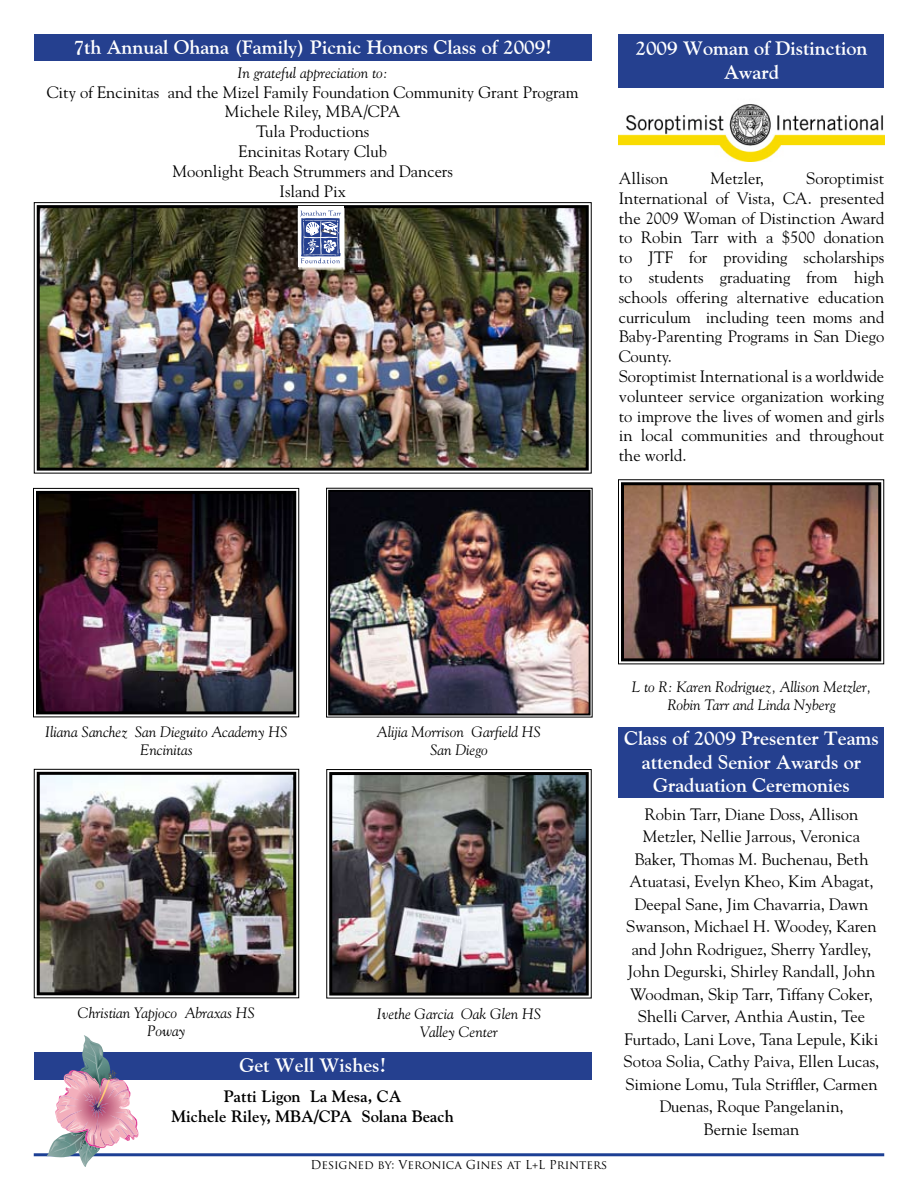
<style>
.page{position:relative;width:918px;height:1188px;background:#fff}
.page>*{position:absolute;margin:0;border:0;box-sizing:border-box;transform-origin:0 0}
.t1{font:700 19.5px/23.4px "Goudy Old Style BT";color:#fff;text-align:center}
.t2{font:16.5px/19.8px "Goudy";color:#000;text-align:center}
.t3{font:700 16.5px/19.8px "Goudy";color:#000;text-align:center}
.t4{font:italic 15px/18px "Goudy";color:#000;text-align:center}
.t5{font:12px "Trajan Pro";letter-spacing:-.01em;color:#000}
</style>
<div class="page">
<hr style="left:34px;top:1153px;width:850px;height:3px;background:#1c3f94">
<div style="left:34px;top:34px;width:558px;height:27px;background:#25408f"></div>
<div style="left:619px;top:727px;width:265px;height:71px;background:#25408f"></div>
<svg style="left:33px;top:487px;width:267px;height:231px;background:#7e7e7e"></svg>
<img style="left:35px;top:489px;width:263px;height:227px">
<svg style="left:326px;top:488px;width:267px;height:230px"></svg>
<img style="left:327px;top:489px;width:265px;height:227px">
<svg style="left:618px;top:479px;width:267px;height:186px;background:#7e7e7e"></svg>
<img style="left:620px;top:481px;width:263px;height:182px">
<svg style="left:33px;top:768px;width:267px;height:231px;background:#7e7e7e"></svg>
<img style="left:35px;top:770px;width:263px;height:227px">
<svg style="left:326px;top:769px;width:266px;height:230px;background:#7e7e7e"></svg>
<img style="left:328px;top:771px;width:262px;height:226px">
<div style="left:619px;top:34px;width:265px;height:54px;background:#25408f"></div>
<img style="left:619px;top:104px;width:265px;height:57px">
<div style="left:34px;top:1052px;width:558px;height:28px;background:#25408f"></div>
<svg style="left:33px;top:202px;width:559px;height:272px;background:#7e7e7e"></svg>
<img style="left:35px;top:204px;width:555px;height:268px">
<div style="left:298px;top:206px;width:46px;height:61px;background:#fff"></div>
<svg style="left:300px;top:211px;width:41px;height:52px"></svg>
<svg style="left:46px;top:1035px;width:92px;height:132px"></svg>
<p class="t1" style="left:74px;top:35px;width:480px">7th Annual Ohana (Family) Picnic Honors Class of 2009!</p>
<p class="t4" style="left:238px;top:63px;width:152px">In grateful appreciation to:</p>
<p class="t2" style="left:47px;top:81px;width:534px">City of Encinitas and the Mizel Family Foundation Community Grant Program<br>Michele Riley, MBA/CPA<br>Tula Productions<br>Encinitas Rotary Club<br>Moonlight Beach Strummers and Dancers<br>Island Pix</p>
<p class="t1" style="left:636px;top:37px;width:233px">2009 Woman of Distinction<br>Award</p>
<p class="t2" style="left:619px;top:168px;width:51px">Allison</p>
<p class="t2" style="left:710px;top:168px;width:55px">Metzler,</p>
<p class="t2" style="left:619px;top:168px;width:267px;text-align:left;text-indent:188px">Soroptimist<br>International of Vista, CA. presented the 2009 Woman of Distinction Award to Robin Tarr with a $500 donation to JTF for providing scholarships to students graduating from high schools offering alternative education curriculum including teen moms and<br>Baby-Parenting Programs in San Diego<br>County.<br>Soroptimist International is a worldwide volunteer service organization working to improve the lives of women and girls in local communities and throughout the world.</p>
<p class="t4" style="left:45px;top:722px;width:244px">Iliana Sanchez San Dieguito Academy HS<br>Encinitas</p>
<p class="t4" style="left:377px;top:722px;width:166px">Alijia Morrison Garfield HS<br>San Diego</p>
<p class="t4" style="left:78px;top:1003px;width:179px">Christian Yapjoco Abraxas HS<br>Poway</p>
<p class="t4" style="left:377px;top:1004px;width:166px">Ivethe Garcia Oak Glen HS<br>Valley Center</p>
<p class="t1" style="left:239px;top:1054px;width:148px">Get Well Wishes!</p>
<p class="t3" style="left:171px;top:1086px;width:284px">Patti Ligon La Mesa, CA<br>Michele Riley, MBA/CPA Solana Beach</p>
<p class="t5" style="left:311px;top:1157px;width:298px">Designed by: Veronica Gines at L+L Printers</p>
<p class="t4" style="left:632px;top:678px;width:241px">L to R: Karen Rodriguez, Allison Metzler,<br>Robin Tarr and Linda Nyberg</p>
<p class="t1" style="left:624px;top:727px;width:256px">Class of 2009 Presenter Teams attended Senior Awards or<br>Graduation Ceremonies</p>
<p class="t2" style="left:624px;top:802px;width:257px;line-height:22.5px">Robin Tarr, Diane Doss, Allison Metzler, Nellie Jarrous, Veronica Baker, Thomas M. Buchenau, Beth Atuatasi, Evelyn Kheo, Kim Abagat, Deepal Sane, Jim Chavarria, Dawn Swanson, Michael H. Woodey, Karen and John Rodriguez, Sherry Yardley, John Degurski, Shirley Randall, John Woodman, Skip Tarr, Tiffany Coker, Shelli Carver, Anthia Austin, Tee Furtado, Lani Love, Tana Lepule, Kiki Sotoa Solia, Cathy Paiva, Ellen Lucas, Simione Lomu, Tula Striffler, Carmen Duenas, Roque Pangelanin,<br>Bernie Iseman</p>
</div>
